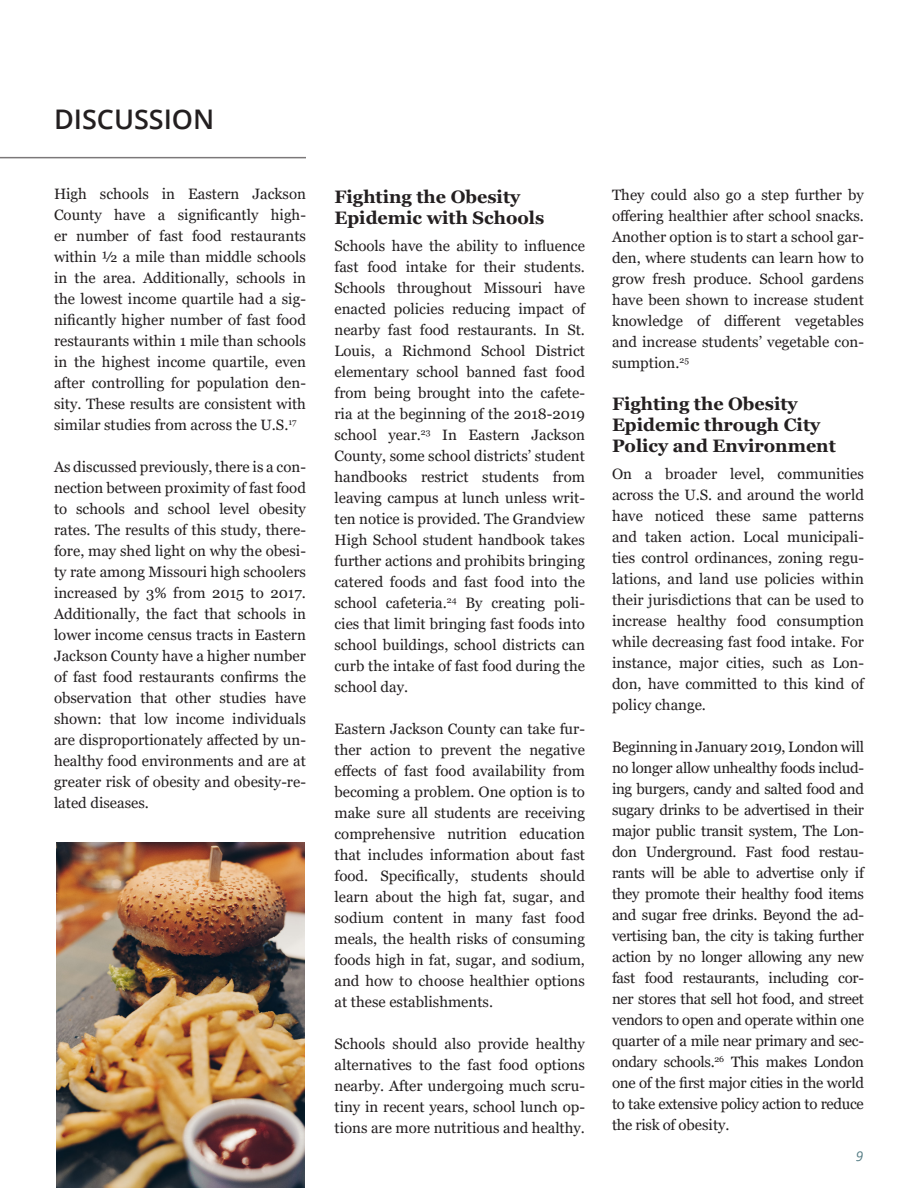
<style>
.page{position:relative;width:918px;height:1188px;background:#fff}
.page>*{position:absolute;margin:0;border:0;box-sizing:border-box;transform-origin:0 0}
.t1{font:600 27px "Open Sans";color:#231f20}
.t2{font:700 18px "Georgia";color:#231f20}
.t3{font:15px/21px "Georgia";color:#231f20;text-align:justify}
.t4{font:italic 13.5px "Open Sans";color:#557d85}
</style>
<div class="page">
<hr style="left:0;top:157px;width:306px;height:1px;background:#231f20">
<img style="left:56px;top:843px;width:249px;height:345px">
<p class="t1" style="left:54px;top:100px;width:162px">DISCUSSION</p>
<p class="t3" style="left:54px;top:184px;width:254px">High schools in Eastern Jackson County have a significantly high&shy;er number of fast food restaurants within ½ a mile than middle schools in the area. Additionally, schools in the lowest income quartile had a sig&shy;nificantly higher number of fast food restaurants within 1 mile than schools in the highest income quartile, even after controlling for population den&shy;sity. These results are consistent with similar studies from across the U.S.<sup>17</sup></p>
<p class="t3" style="left:54px;top:457px;width:254px">As discussed previously, there is a con&shy;nection between proximity of fast food to schools and school level obesity rates. The results of this study, there&shy;fore, may shed light on why the obesi&shy;ty rate among Missouri high schoolers increased by 3% from 2015 to 2017.<br>Additionally, the fact that schools in lower income census tracts in Eastern Jackson County have a higher number of fast food restaurants confirms the observation that other studies have shown: that low income individuals are disproportionately affected by un&shy;healthy food environments and are at greater risk of obesity and obesity-re&shy;lated diseases.</p>
<p class="t2" style="left:334px;top:185px;width:187px">Fighting the Obesity</p>
<p class="t2" style="left:334px;top:206px;width:211px">Epidemic with Schools</p>
<p class="t3" style="left:334px;top:235px;width:252px">Schools have the ability to influence fast food intake for their students.<br>Schools throughout Missouri have enacted policies reducing impact of nearby fast food restaurants. In St.<br>Louis, a Richmond School District elementary school banned fast food from being brought into the cafete&shy;ria at the beginning of the 2018-2019 school year.<sup>23</sup> In Eastern Jackson County, some school districts’ student handbooks restrict students from leaving campus at lunch unless writ&shy;ten notice is provided. The Grandview High School student handbook takes further actions and prohibits bringing catered foods and fast food into the school cafeteria.<sup>24</sup> By creating poli&shy;cies that limit bringing fast foods into school buildings, school districts can curb the intake of fast food during the school day.</p>
<p class="t3" style="left:334px;top:718px;width:252px">Eastern Jackson County can take fur&shy;ther action to prevent the negative effects of fast food availability from becoming a problem. One option is to make sure all students are receiving comprehensive nutrition education that includes information about fast food. Specifically, students should learn about the high fat, sugar, and sodium content in many fast food meals, the health risks of consuming foods high in fat, sugar, and sodium, and how to choose healthier options at these establishments.</p>
<p class="t3" style="left:334px;top:1033px;width:252px">Schools should also provide healthy alternatives to the fast food options nearby. After undergoing much scru&shy;tiny in recent years, school lunch op&shy;tions are more nutritious and healthy.</p>
<p class="t3" style="left:612px;top:184px;width:254px">They could also go a step further by offering healthier after school snacks.<br>Another option is to start a school gar&shy;den, where students can learn how to grow fresh produce. School gardens have been shown to increase student knowledge of different vegetables and increase students’ vegetable con&shy;sumption.<sup>25</sup></p>
<p class="t2" style="left:612px;top:392px;width:187px">Fighting the Obesity</p>
<p class="t2" style="left:612px;top:413px;width:210px">Epidemic through City</p>
<p class="t2" style="left:612px;top:434px;width:225px">Policy and Environment</p>
<p class="t3" style="left:612px;top:463px;width:254px">On a broader level, communities across the U.S. and around the world have noticed these same patterns and taken action. Local municipali&shy;ties control ordinances, zoning regu&shy;lations, and land use policies within their jurisdictions that can be used to increase healthy food consumption while decreasing fast food intake. For instance, major cities, such as Lon&shy;don, have committed to this kind of policy change.</p>
<p class="t3" style="left:612px;top:736px;width:254px">Beginning in January 2019, London will no longer allow unhealthy foods includ&shy;ing burgers, candy and salted food and sugary drinks to be advertised in their major public transit system, The Lon&shy;don Underground. Fast food restau&shy;rants will be able to advertise only if they promote their healthy food items and sugar free drinks. Beyond the ad&shy;vertising ban, the city is taking further action by no longer allowing any new fast food restaurants, including cor&shy;ner stores that sell hot food, and street vendors to open and operate within one quarter of a mile near primary and sec&shy;ondary schools.<sup>26</sup> This makes London one of the first major cities in the world to take extensive policy action to reduce the risk of obesity.</p>
<p class="t4" style="left:856px;top:1146px;width:9px">9</p>
</div>
